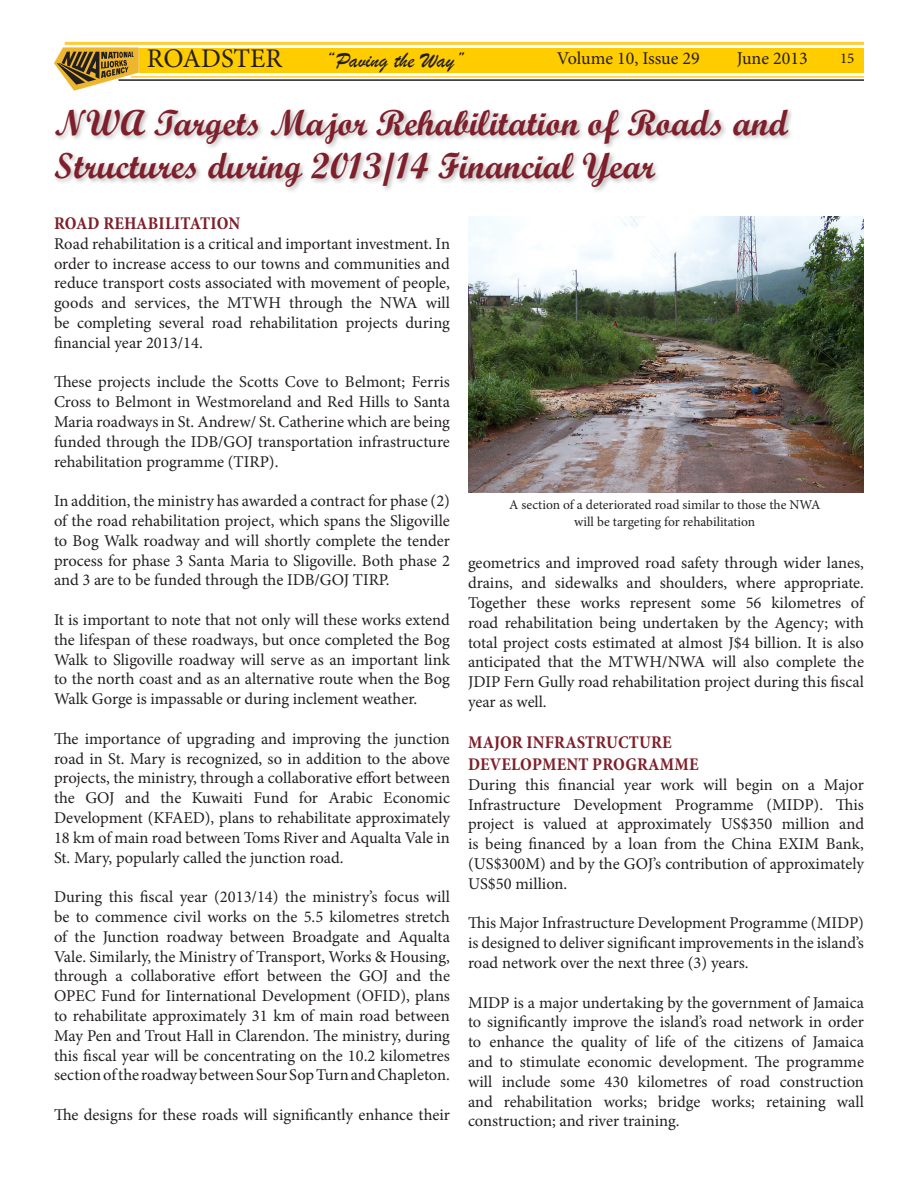
<style>
.page{position:relative;width:918px;height:1188px;background:#fff}
.page>*{position:absolute;margin:0;border:0;box-sizing:border-box;transform-origin:0 0}
.Headline_Script_MT{font:36px/43.2px "Script MT Bold";color:#7e1f2b}
.t1{font:27px "Minion Pro";color:#231f20}
.t2{font:22.5px "Brush Script";color:#231f20}
.Body_copy_headline{font:700 condensed 18px "Minion Pro";letter-spacing:.01em;color:#7e1f2b}
.t3{font:18px "Minion Pro";letter-spacing:-.005em;color:#231f20}
.Body_Copy{font:16.5px/19.8px "Minion Pro";color:#231f20;text-align:justify}
.t4{font:15px "Minion Pro";color:#231f20}
.photo_captions{font:13.5px "Minion Pro";color:#231f20}
</style>
<div class="page">
<div style="left:139px;top:48px;width:725px;height:25px;background:#fc0"></div>
<hr style="left:131px;top:76px;width:733px;height:2px;background:#fc3">
<hr style="left:65px;top:42px;width:799px;height:3px;background:#fc3">
<hr style="left:118px;top:79px;width:746px;height:2px;background:#231f20">
<svg style="left:54px;top:47px;width:85px;height:44px"></svg>
<div style="left:53px;top:107px;width:742px;height:87px;background:#231f20;opacity:.3"></div>
<img style="left:469px;top:216px;width:395px;height:276px">
<h2 class="t1" style="left:147px;top:41px;width:137px">ROADSTER</h2>
<h3 class="t2" style="left:325px;top:47px;width:141px">“Paving the Way”</h3>
<p class="t3" style="left:557px;top:46px;width:145px">Volume 10, Issue 29</p>
<p class="t3" style="left:737px;top:46px;width:72px">June 2013</p>
<p class="t4" style="left:840px;top:48px;width:16px">15</p>
<p class="Headline_Script_MT" style="left:54px;top:101px;width:735px">NWA Targets Major Rehabilitation of Roads and<br>Structures during 2013/14 Financial Year</p>
<p class="Body_copy_headline" style="left:54px;top:211px;width:188px">ROAD REHABILITATION</p>
<p class="Body_Copy" style="left:54px;top:234px;width:398px">Road rehabilitation is a critical and important investment. In order to increase access to our towns and communities and reduce transport costs associated with movement of people, goods and services, the MTWH through the NWA will be completing several road rehabilitation projects during financial year 2013/14.</p>
<p class="Body_Copy" style="left:54px;top:372px;width:398px">These projects include the Scotts Cove to Belmont; Ferris Cross to Belmont in Westmoreland and Red Hills to Santa Maria roadways in St. Andrew/ St. Catherine which are being funded through the IDB/GOJ transportation infrastructure rehabilitation programme (TIRP).</p>
<p class="Body_Copy" style="left:54px;top:491px;width:398px">In addition, the ministry has awarded a contract for phase (2) of the road rehabilitation project, which spans the Sligoville to Bog Walk roadway and will shortly complete the tender process for phase 3 Santa Maria to Sligoville. Both phase 2 and 3 are to be funded through the IDB/GOJ TIRP.</p>
<p class="Body_Copy" style="left:54px;top:610px;width:398px">It is important to note that not only will these works extend the lifespan of these roadways, but once completed the Bog Walk to Sligoville roadway will serve as an important link to the north coast and as an alternative route when the Bog Walk Gorge is impassable or during inclement weather.</p>
<p class="Body_Copy" style="left:54px;top:729px;width:398px">The importance of upgrading and improving the junction road in St. Mary is recognized, so in addition to the above projects, the ministry, through a collaborative effort between the GOJ and the Kuwaiti Fund for Arabic Economic Development (KFAED), plans to rehabilitate approximately 18 km of main road between Toms River and Aqualta Vale in St. Mary, popularly called the junction road.</p>
<p class="Body_Copy" style="left:54px;top:887px;width:398px">During this fiscal year (2013/14) the ministry’s focus will be to commence civil works on the 5.5 kilometres stretch of the Junction roadway between Broadgate and Aqualta Vale. Similarly, the Ministry of Transport, Works &amp; Housing, through a collaborative effort between the GOJ and the OPEC Fund for Iinternational Development (OFID), plans to rehabilitate approximately 31 km of main road between May Pen and Trout Hall in Clarendon. The ministry, during this fiscal year will be concentrating on the 10.2 kilometres section of the roadway between Sour Sop Turn and Chapleton.</p>
<p class="Body_Copy" style="left:54px;top:1105px;width:398px">The designs for these roads will significantly enhance their</p>
<p class="photo_captions" style="left:509px;top:496px;width:313px">A section of a deteriorated road similar to those the NWA</p>
<p class="photo_captions" style="left:574px;top:512px;width:183px">will be targeting for rehabilitation</p>
<p class="Body_Copy" style="left:468px;top:553px;width:398px">geometrics and improved road safety through wider lanes, drains, and sidewalks and shoulders, where appropriate.<br>Together these works represent some 56 kilometres of road rehabilitation being undertaken by the Agency; with total project costs estimated at almost J$4 billion. It is also anticipated that the MTWH/NWA will also complete the JDIP Fern Gully road rehabilitation project during this fiscal year as well.</p>
<p class="Body_copy_headline" style="left:468px;top:730px;width:205px">MAJOR INFRASTRUCTURE</p>
<p class="Body_copy_headline" style="left:468px;top:752px;width:232px">DEVELOPMENT PROGRAMME</p>
<p class="Body_Copy" style="left:468px;top:775px;width:398px">During this financial year work will begin on a Major Infrastructure Development Programme (MIDP). This project is valued at approximately US$350 million and is being financed by a loan from the China EXIM Bank, (US$300M) and by the GOJ’s contribution of approximately US$50 million.</p>
<p class="Body_Copy" style="left:468px;top:913px;width:397px">This Major Infrastructure Development Programme (MIDP) is designed to deliver significant improvements in the island’s road network over the next three (3) years.</p>
<p class="Body_Copy" style="left:468px;top:993px;width:398px">MIDP is a major undertaking by the government of Jamaica to significantly improve the island’s road network in order to enhance the quality of life of the citizens of Jamaica and to stimulate economic development. The programme will include some 430 kilometres of road construction and rehabilitation works; bridge works; retaining wall construction; and river training.</p>
</div>
